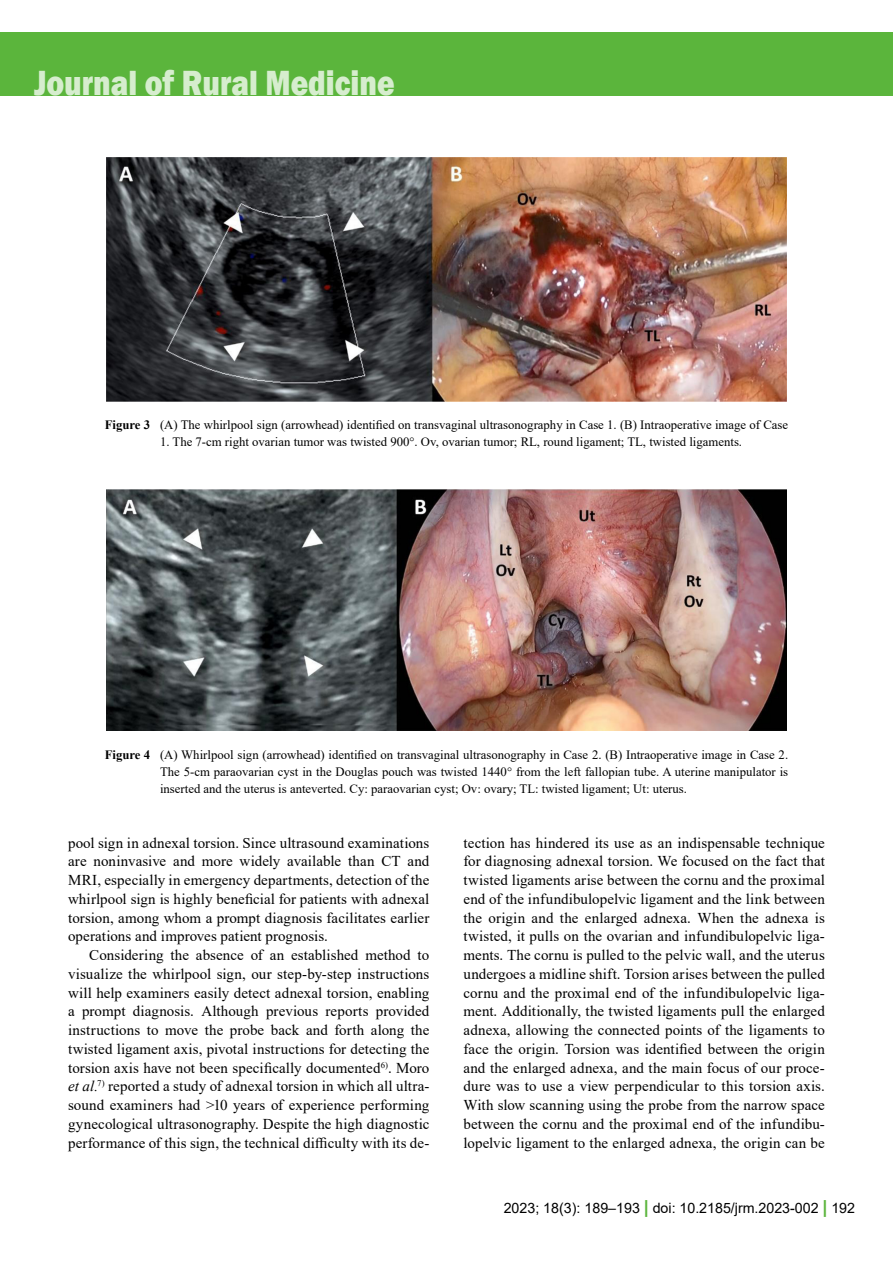
<style>
.page{position:relative;width:893px;height:1263px;background:#fff}
.page>*{position:absolute;margin:0;border:0;box-sizing:border-box;transform-origin:0 0}
.t1{font:800 36px "Franklin Gothic";color:#d6edce;scale:.83 1}
.t2{font:15px/18.8px "Times New Roman";letter-spacing:.005em;color:#000;text-align:justify}
.t3{font:14.25px "Arial";color:#000}
.t4{font:12.75px/17.2px "Times New Roman";color:#000;text-align:justify}
.s1{font-weight:700}
.s2{font-style:italic}
.s3{font-weight:700;font-size:18px;color:#5bb53c}
</style>
<div class="page">
<div style="left:0;top:32px;width:893px;height:64px;background:#5bb53c"></div>
<img style="left:106px;top:157px;width:681px;height:244px">
<img style="left:106px;top:489px;width:681px;height:242px">
<h1 class="t1" style="left:34px;top:59px;width:436px">Journal of Rural Medicine</h1>
<p class="t4" style="left:105px;top:416px;width:685px"><span class="s1">Figure 3</span> (A) The whirlpool sign (arrowhead) identified on transvaginal ultrasonography in Case 1. (B) Intraoperative image of Case</p>
<p class="t4" style="left:160px;top:433px;width:584px">1. The 7-cm right ovarian tumor was twisted 900°. Ov, ovarian tumor; RL, round ligament; TL, twisted ligaments.</p>
<p class="t4" style="left:160px;top:745px;width:630px;text-indent:-55px"><span class="s1">Figure 4</span> (A) Whirlpool sign (arrowhead) identified on transvaginal ultrasonography in Case 2. (B) Intraoperative image in Case 2.<br>The 5-cm paraovarian cyst in the Douglas pouch was twisted 1440° from the left fallopian tube. A uterine manipulator is inserted and the uterus is anteverted. Cy: paraovarian cyst; Ov: ovary; TL: twisted ligament; Ut: uterus.</p>
<p class="t2" style="left:68px;top:833px;width:363px">pool sign in adnexal torsion. Since ultrasound examinations are noninvasive and more widely available than CT and MRI, especially in emergency departments, detection of the whirlpool sign is highly beneficial for patients with adnexal torsion, among whom a prompt diagnosis facilitates earlier operations and improves patient prognosis.</p>
<p class="t2" style="left:68px;top:945px;width:363px;text-indent:21px">Considering the absence of an established method to visualize the whirlpool sign, our step-by-step instructions will help examiners easily detect adnexal torsion, enabling a prompt diagnosis. Although previous reports provided instructions to move the probe back and forth along the twisted ligament axis, pivotal instructions for detecting the torsion axis have not been specifically documented<sup>6)</sup>. Moro <span class="s2">et al.</span><sup>7)</sup> reported a study of adnexal torsion in which all ultra&shy;sound examiners had &gt;10 years of experience performing gynecological ultrasonography. Despite the high diagnostic performance of this sign, the technical difficulty with its de-</p>
<p class="t2" style="left:463px;top:833px;width:363px">tection has hindered its use as an indispensable technique for diagnosing adnexal torsion. We focused on the fact that twisted ligaments arise between the cornu and the proximal end of the infundibulopelvic ligament and the link between the origin and the enlarged adnexa. When the adnexa is twisted, it pulls on the ovarian and infundibulopelvic liga&shy;ments. The cornu is pulled to the pelvic wall, and the uterus undergoes a midline shift. Torsion arises between the pulled cornu and the proximal end of the infundibulopelvic liga&shy;ment. Additionally, the twisted ligaments pull the enlarged adnexa, allowing the connected points of the ligaments to face the origin. Torsion was identified between the origin and the enlarged adnexa, and the main focus of our proce&shy;dure was to use a view perpendicular to this torsion axis.<br>With slow scanning using the probe from the narrow space between the cornu and the proximal end of the infundibu&shy;lopelvic ligament to the enlarged adnexa, the origin can be</p>
<p class="t3" style="left:504px;top:1198px;width:353px">2023; 18(3): 189–193 <span class="s3">|</span> doi: 10.2185/jrm.2023-002 <span class="s3">|</span> 192</p>
</div>
